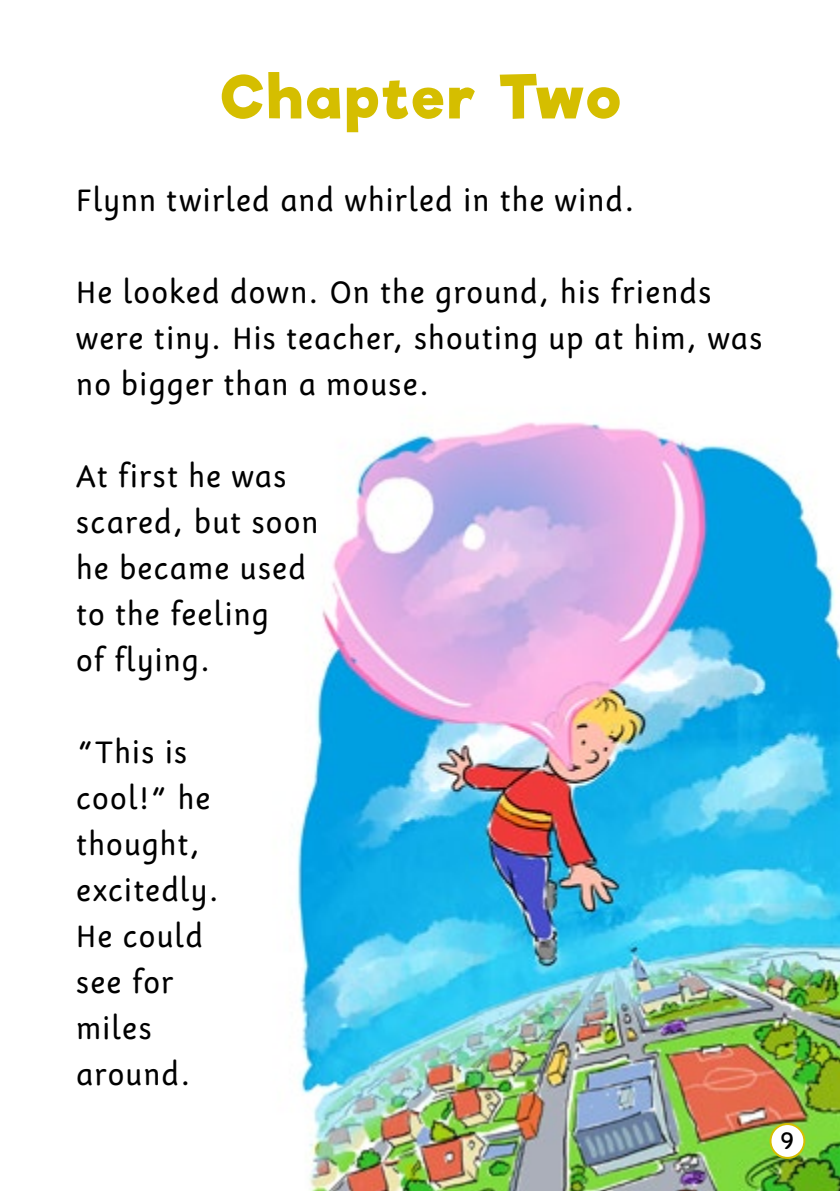
<style>
.page{position:relative;width:840px;height:1191px;background:#fff}
.page>*{position:absolute;margin:0;border:0;box-sizing:border-box;transform-origin:0 0}
.t1{font:700 57.6px "Riffic";letter-spacing:.065em;color:#d5be00}
.t2{font:28px/46px "Fabula 2015";letter-spacing:.06em;color:#000}
.t3{font:23.6px "Sniglet";color:#000}
</style>
<div class="page">
<img style="left:296px;top:422px;width:543px;height:769px">
<div style="left:770px;top:1124px;width:33px;height:33px;background:#fff;border-radius:50%"></div>
<div style="left:769px;top:1123px;width:35px;height:35px;border:2px solid #d5be00;border-radius:50%"></div>
<h1 class="t1" style="left:222px;top:61px;width:399px">Chapter Two</h1>
<p class="t2" style="left:77px;top:177px;width:559px">Flynn twirled and whirled in the wind.</p>
<p class="t2" style="left:77px;top:269px;width:686px">He looked down. On the ground, his friends were tiny. His teacher, shouting up at him, was no bigger than a mouse.</p>
<p class="t2" style="left:77px;top:453px;width:243px">At first he was scared, but soon he became used to the feeling<br>of flying.</p>
<p class="t2" style="left:77px;top:729px;width:144px">“This is cool!” he thought, excitedly.<br>He could see for miles around.</p>
<p class="t3" style="left:780px;top:1126px;width:14px">9</p>
</div>
